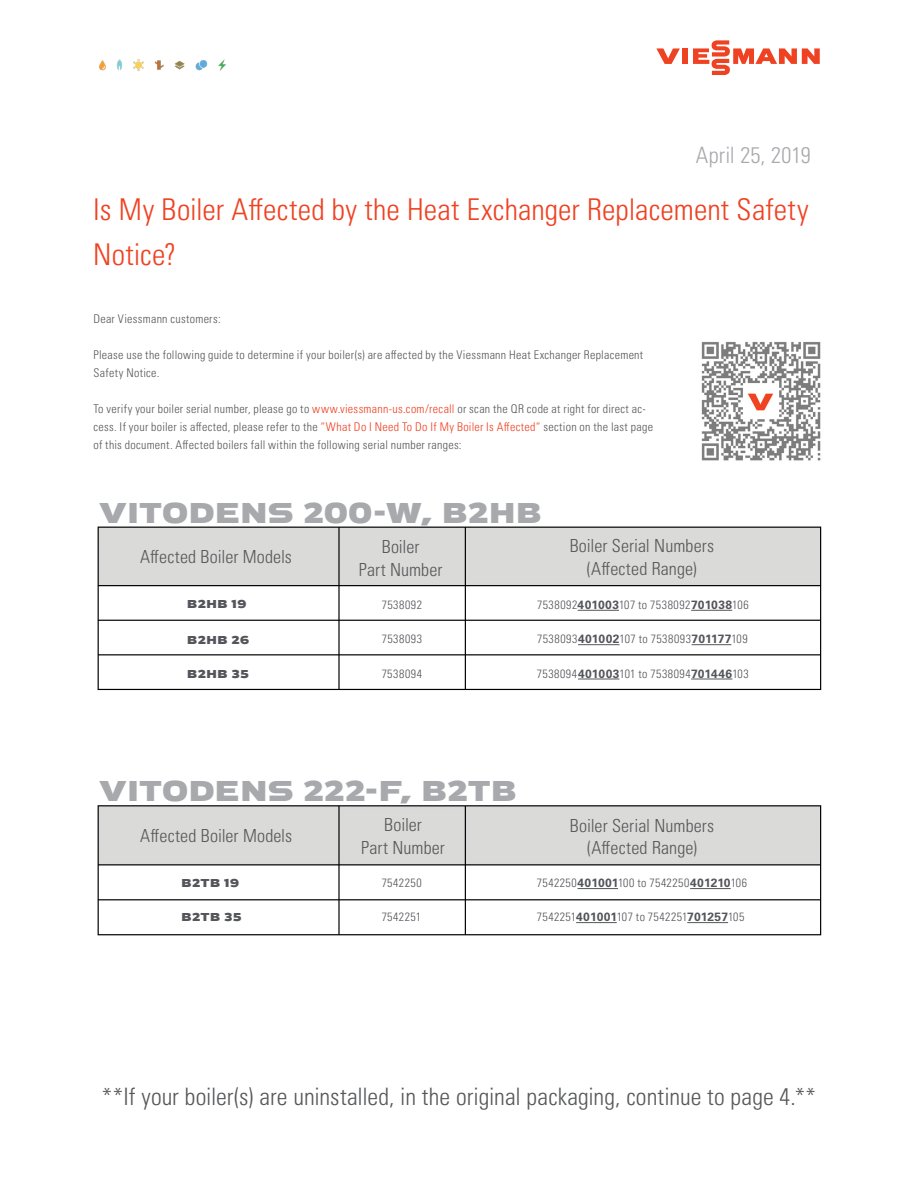
<style>
.page{position:relative;width:918px;height:1188px;background:#fff}
.page>*{position:absolute;margin:0;border:0;box-sizing:border-box;transform-origin:0 0}
.Headline___Univers_C{font:30px/45px "Univers LTCYR 47 Light Cond";letter-spacing:.005em;color:#ef4222}
.Headline___Univers_C-2{font:700 30px "Viessmann";letter-spacing:-.01em;color:#a7a9ac}
.Headline___Univers_C-3{font:700 30px "Viessmann";letter-spacing:-.015em;color:#a8a9ad}
.Headline___Univers_C-4{font:24px "Univers LTCYR 47 Light Cond";color:#57585a}
.Headline___Univers_C-5{font:22.5px "Univers LTCYR 47 Light Cond";letter-spacing:.005em;color:#a8a9ad}
.Headline___Univers_C-6{font:18px "Univers LTCYR 47 Light Cond";letter-spacing:.005em;color:#57585a}
.Headline___Univers_C-7{font:12px/18px "Univers LTCYR 47 Light Cond";letter-spacing:.025em;color:#57585a}
.Headline___Univers_C-8{font:12px "Univers LTCYR 47 Light Cond";letter-spacing:.045em;color:#54555a}
.Headline___Univers_C-9{font:700 12px "Viessmann";color:#54555a}
.s1{color:#ef4222}
.s2{font-family:"Univers LTCYR 65";font-weight:700}
</style>
<div class="page">
<img style="left:97px;top:520px;width:725px;height:171px">
<img style="left:97px;top:805px;width:725px;height:131px">
<div style="left:100px;top:808px;width:237px;height:54px;background:#dadad8"></div>
<div style="left:342px;top:810px;width:122px;height:52px;background:#dadad8"></div>
<div style="left:467px;top:808px;width:352px;height:54px;background:#dadad8"></div>
<div style="left:100px;top:530px;width:237px;height:54px;background:#dadad8"></div>
<div style="left:341px;top:530px;width:122px;height:54px;background:#dadad8"></div>
<div style="left:467px;top:530px;width:352px;height:52px;background:#dadad8"></div>
<div style="left:126px;top:869px;width:174px;height:28px;background:#fff"></div>
<div style="left:126px;top:903px;width:174px;height:28px;background:#fff"></div>
<div style="left:346px;top:869px;width:117px;height:28px;background:#fff"></div>
<div style="left:346px;top:903px;width:117px;height:28px;background:#fff"></div>
<div style="left:475px;top:869px;width:330px;height:28px;background:#fff"></div>
<hr style="left:578px;top:888px;width:40px;height:1px;background:#54555a">
<hr style="left:690px;top:888px;width:41px;height:1px;background:#54555a">
<div style="left:475px;top:903px;width:330px;height:28px;background:#fff"></div>
<hr style="left:576px;top:922px;width:41px;height:1px;background:#54555a">
<hr style="left:687px;top:922px;width:41px;height:1px;background:#54555a">
<div style="left:132px;top:591px;width:174px;height:23px;background:#fff"></div>
<div style="left:133px;top:625px;width:173px;height:26px;background:#fff"></div>
<div style="left:129px;top:658px;width:174px;height:26px;background:#fff"></div>
<div style="left:345px;top:590px;width:117px;height:28px;background:#fff"></div>
<div style="left:344px;top:624px;width:117px;height:28px;background:#fff"></div>
<div style="left:345px;top:658px;width:117px;height:29px;background:#fff"></div>
<div style="left:484px;top:590px;width:331px;height:28px;background:#fff"></div>
<hr style="left:578px;top:610px;width:41px;height:1px;background:#54555a">
<hr style="left:691px;top:610px;width:41px;height:1px;background:#54555a">
<div style="left:481px;top:624px;width:330px;height:28px;background:#fff"></div>
<hr style="left:578px;top:644px;width:42px;height:1px;background:#54555a">
<hr style="left:692px;top:644px;width:39px;height:1px;background:#54555a">
<div style="left:481px;top:658px;width:330px;height:29px;background:#fff"></div>
<hr style="left:578px;top:679px;width:41px;height:1px;background:#54555a">
<hr style="left:691px;top:679px;width:41px;height:1px;background:#54555a">
<img style="left:701px;top:342px;width:120px;height:119px">
<div style="left:682px;top:48px;width:6px;height:16px;background:#ef4222"></div>
<svg style="left:656px;top:48px;width:24px;height:16px"></svg>
<svg style="left:693px;top:40px;width:127px;height:35px"></svg>
<img style="left:99px;top:59px;width:127px;height:12px">
<p class="Headline___Univers_C-5" style="left:696px;top:139px;width:116px">April 25, 2019</p>
<p class="Headline___Univers_C" style="left:93px;top:185px;width:717px">Is My Boiler Affected by the Heat Exchanger Replacement Safety<br>Notice?</p>
<p class="Headline___Univers_C-7" style="left:93px;top:309px;width:129px">Dear Viessmann customers:</p>
<p class="Headline___Univers_C-7" style="left:93px;top:345px;width:551px">Please use the following guide to determine if your boiler(s) are affected by the Viessmann Heat Exchanger Replacement<br>Safety Notice.</p>
<p class="Headline___Univers_C-7" style="left:93px;top:399px;width:561px">To verify your boiler serial number, please go to <span class="s1">www.viessmann-us.com/recall</span> or scan the QR code at right for direct ac&shy;cess. If your boiler is affected, please refer to the <span class="s1">“What Do I Need To Do If My Boiler Is Affected“</span> section on the last page of this document. Affected boilers fall within the following serial number ranges:</p>
<p class="Headline___Univers_C-2" style="left:99px;top:493px;width:444px">VITODENS 200-W, B2HB</p>
<p class="Headline___Univers_C-6" style="left:140px;top:544px;width:153px">Affected Boiler Models</p>
<p class="Headline___Univers_C-6" style="left:382px;top:535px;width:39px">Boiler</p>
<p class="Headline___Univers_C-6" style="left:359px;top:557px;width:85px">Part Number</p>
<p class="Headline___Univers_C-6" style="left:570px;top:534px;width:146px">Boiler Serial Numbers</p>
<p class="Headline___Univers_C-6" style="left:587px;top:556px;width:112px">(Affected Range)</p>
<p class="Headline___Univers_C-9" style="left:187px;top:596px;width:61px">B2HB 19</p>
<p class="Headline___Univers_C-9" style="left:187px;top:632px;width:64px">B2HB 26</p>
<p class="Headline___Univers_C-9" style="left:187px;top:666px;width:64px">B2HB 35</p>
<p class="Headline___Univers_C-8" style="left:382px;top:597px;width:42px">7538092</p>
<p class="Headline___Univers_C-8" style="left:382px;top:631px;width:42px">7538093</p>
<p class="Headline___Univers_C-8" style="left:382px;top:666px;width:42px">7538094</p>
<p class="Headline___Univers_C-8" style="left:537px;top:597px;width:213px">7538092<span class="s2">401003</span>107 to 7538092<span class="s2">701038</span>106</p>
<p class="Headline___Univers_C-8" style="left:537px;top:631px;width:212px">7538093<span class="s2">401002</span>107 to 7538093<span class="s2">701177</span>109</p>
<p class="Headline___Univers_C-8" style="left:537px;top:665px;width:214px">7538094<span class="s2">401003</span>101 to 7538094<span class="s2">701446</span>103</p>
<p class="Headline___Univers_C-3" style="left:99px;top:771px;width:419px">VITODENS 222-F, B2TB</p>
<p class="Headline___Univers_C-6" style="left:140px;top:824px;width:153px">Affected Boiler Models</p>
<p class="Headline___Univers_C-9" style="left:181px;top:875px;width:60px">B2TB 19</p>
<p class="Headline___Univers_C-9" style="left:181px;top:909px;width:62px">B2TB 35</p>
<p class="Headline___Univers_C-6" style="left:384px;top:813px;width:39px">Boiler</p>
<p class="Headline___Univers_C-6" style="left:361px;top:835px;width:85px">Part Number</p>
<p class="Headline___Univers_C-8" style="left:382px;top:875px;width:42px">7542250</p>
<p class="Headline___Univers_C-8" style="left:382px;top:909px;width:41px">7542251</p>
<p class="Headline___Univers_C-6" style="left:570px;top:813px;width:146px">Boiler Serial Numbers</p>
<p class="Headline___Univers_C-6" style="left:587px;top:836px;width:112px">(Affected Range)</p>
<p class="Headline___Univers_C-8" style="left:537px;top:875px;width:212px">7542250<span class="s2">401001</span>100 to 7542250<span class="s2">401210</span>106</p>
<p class="Headline___Univers_C-8" style="left:537px;top:909px;width:209px">7542251<span class="s2">401001</span>107 to 7542251<span class="s2">701257</span>105</p>
<p class="Headline___Univers_C-4" style="left:102px;top:1081px;width:716px">**If your boiler(s) are uninstalled, in the original packaging, continue to page 4.**</p>
</div>
